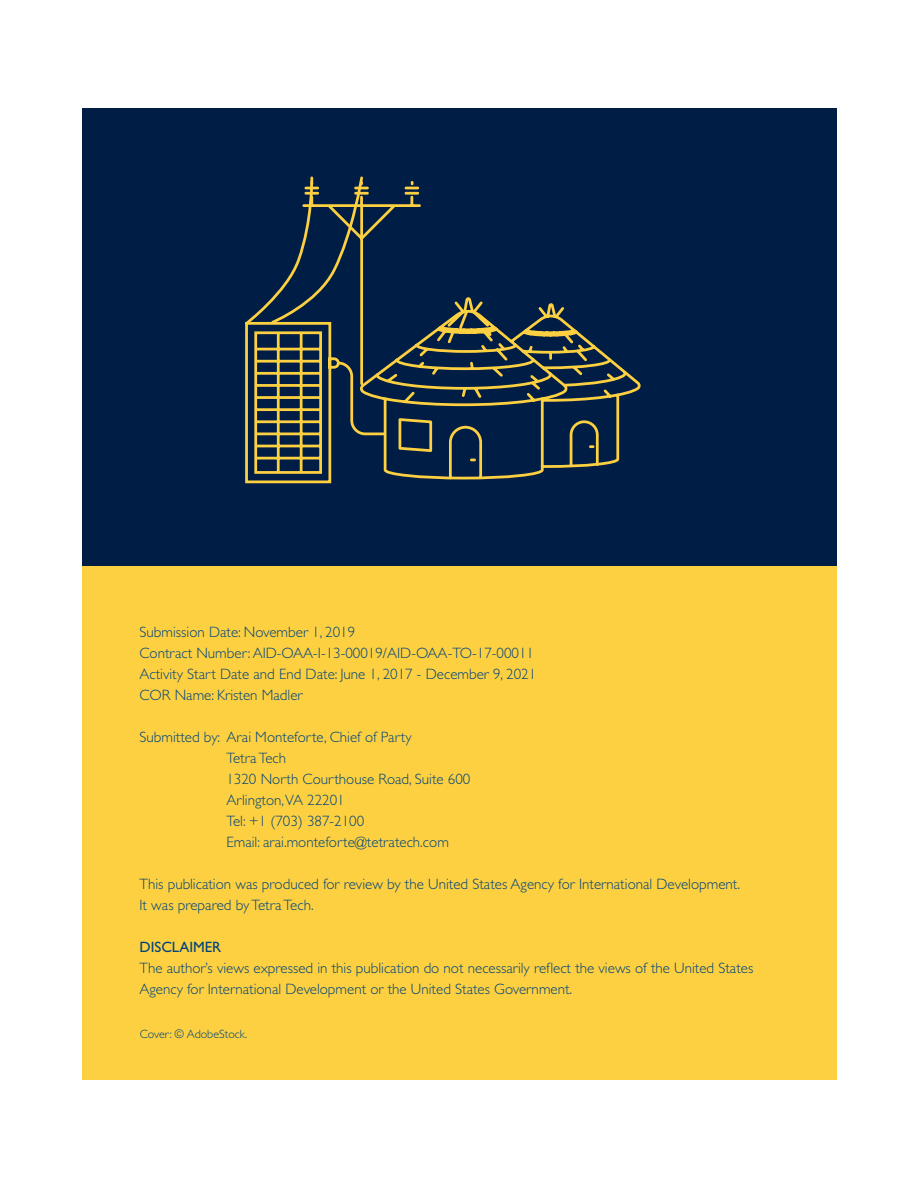
<style>
.page{position:relative;width:918px;height:1188px;background:#fff}
.page>*{position:absolute;margin:0;border:0;box-sizing:border-box;transform-origin:0 0}
.t1{font:300 15px/21px "Gill Sans Std";color:#00437b}
.t2{font:15px "Gill Sans Std";color:#00437b}
.t3{font:300 12px "Gill Sans Std";color:#00437b}
</style>
<div class="page">
<div style="left:82px;top:547px;width:754px;height:532px;background:#fdd041"></div>
<div style="left:82px;top:108px;width:754px;height:457px;background:#001e45"></div>
<svg style="left:422px;top:297px;width:219px;height:183px"></svg>
<svg style="left:245px;top:176px;width:177px;height:308px"></svg>
<svg style="left:568px;top:419px;width:32px;height:49px"></svg>
<p class="t1" style="left:139px;top:622px;width:398px">Submission Date: November 1, 2019<br>Contract Number: AID-OAA-I-13-00019/AID-OAA-TO-17-00011<br>Activity Start Date and End Date: June 1, 2017 - December 9, 2021<br>COR Name: Kristen Madler</p>
<p class="t1" style="left:226px;top:727px;width:245px;text-indent:-87px">Submitted by: Arai Monteforte, Chief of Party<br>Tetra Tech<br>1320 North Courthouse Road, Suite 600<br>Arlington,VA 22201<br>Tel: +1 (703) 387-2100<br>Email: arai.monteforte@tetratech.com</p>
<p class="t1" style="left:139px;top:874px;width:602px">This publication was produced for review by the United States Agency for International Development.<br>It was prepared by Tetra Tech.</p>
<p class="t2" style="left:139px;top:938px;width:83px">DISCLAIMER</p>
<p class="t1" style="left:139px;top:958px;width:615px">The author’s views expressed in this publication do not necessarily reflect the views of the United States<br>Agency for International Development or the United States Government.</p>
<p class="t3" style="left:140px;top:1027px;width:109px">Cover: © AdobeStock.</p>
</div>
